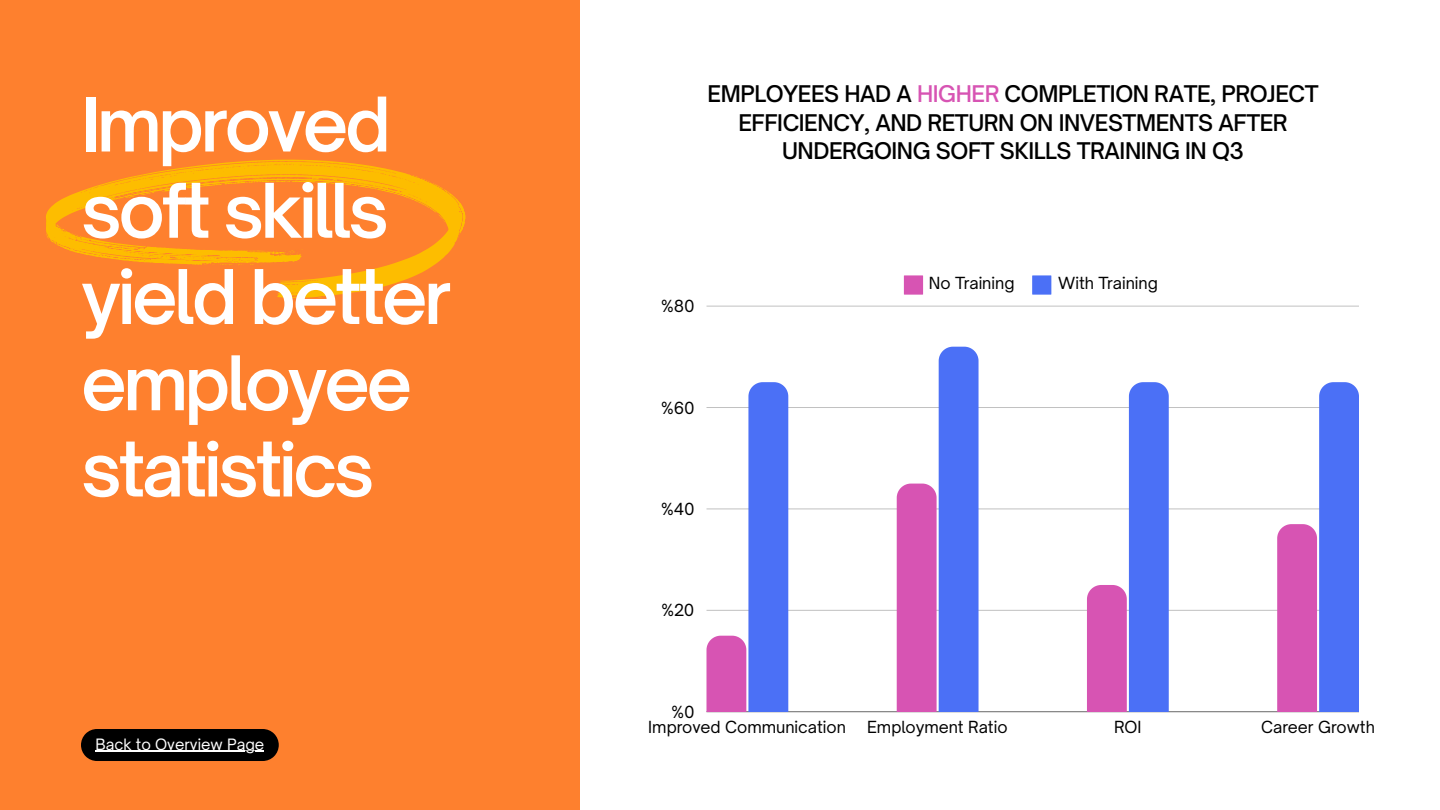
<style>
.page{position:relative;width:1440px;height:810px;background:#fff}
.page>*{position:absolute;margin:0;border:0;box-sizing:border-box;transform-origin:0 0}
.t1{font:600 72px/86.2px "Open Sauce One";letter-spacing:-.05em;color:#fff}
.t2{font:500 22px/28.5px "Open Sauce One";letter-spacing:-.02em;color:#000;text-align:center}
.t3{font:16px "Open Sauce One";color:#000}
.t4{font:15px "Open Sauce One";color:#fff}
.s1{color:#d754b3}
</style>
<div class="page">
<svg style="left:904px;top:275px;width:19px;height:20px"></svg>
<svg style="left:1032px;top:275px;width:19px;height:20px"></svg>
<hr style="left:707px;top:711px;width:652px;height:1px;background:#898989">
<hr style="left:707px;top:610px;width:652px;height:1px;background:#cacaca">
<hr style="left:707px;top:509px;width:652px;height:1px;background:#e4e4e4">
<hr style="left:707px;top:407px;width:652px;height:1px;background:#c1c1c1">
<hr style="left:707px;top:306px;width:652px;height:1px;background:#d8d8d8">
<svg style="left:707px;top:382px;width:81px;height:330px"></svg>
<svg style="left:897px;top:347px;width:82px;height:365px"></svg>
<svg style="left:1087px;top:382px;width:82px;height:330px"></svg>
<svg style="left:1277px;top:382px;width:82px;height:330px"></svg>
<div style="left:0;top:0;width:579px;height:810px;background:#fe802e"></div>
<svg style="left:81px;top:729px;width:198px;height:32px;background:#100b08"></svg>
<hr style="left:95px;top:751px;width:169px;height:1px;background:#fff">
<svg style="left:46px;top:159px;width:420px;height:140px"></svg>
<p class="t1" style="left:81px;top:81px;width:311px">Improved</p>
<p class="t1" style="left:81px;top:167px;width:372px">soft skills yield better employee statistics</p>
<p class="t4" style="left:95px;top:735px;width:170px">Back to Overview Page</p>
<h1 class="t2" style="left:708px;top:80px;width:613px">EMPLOYEES HAD A <span class="s1">HIGHER</span> COMPLETION RATE, PROJECT<br>EFFICIENCY, AND RETURN ON INVESTMENTS AFTER</h1>
<h1 class="t2" style="left:782px;top:137px;width:463px">UNDERGOING SOFT SKILLS TRAINING IN Q3</h1>
<p class="t3" style="left:661px;top:296px;width:35px">%80</p>
<p class="t3" style="left:661px;top:398px;width:35px">%60</p>
<p class="t3" style="left:661px;top:499px;width:35px">%40</p>
<p class="t3" style="left:661px;top:600px;width:34px">%20</p>
<p class="t3" style="left:672px;top:702px;width:25px">%0</p>
<p class="t3" style="left:929px;top:273px;width:87px">No Training</p>
<p class="t3" style="left:1058px;top:273px;width:101px">With Training</p>
<p class="t3" style="left:648px;top:717px;width:199px">Improved Communication</p>
<p class="t3" style="left:867px;top:717px;width:142px">Employment Ratio</p>
<p class="t3" style="left:1114px;top:717px;width:29px">ROI</p>
<p class="t3" style="left:1261px;top:717px;width:115px">Career Growth</p>
</div>
